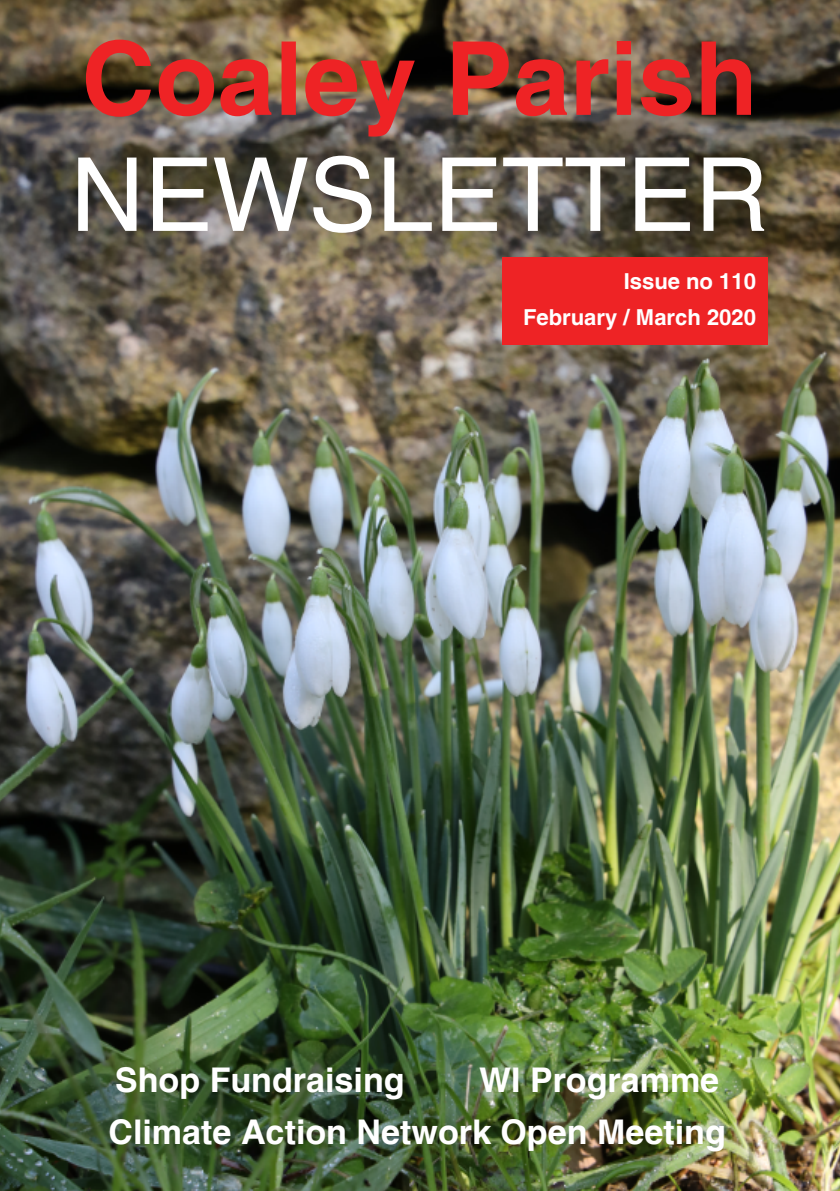
<style>
.page{position:relative;width:840px;height:1191px;background:#fff}
.page>*{position:absolute;margin:0;border:0;box-sizing:border-box;transform-origin:0 0}
.t1{font:700 102px "Helvetica";color:#ee2325}
.t2{font:102px "Helvetica";color:#fff}
.t3{font:700 34px/52px "Helvetica";color:#fff;text-align:right}
.t4{font:700 22px/36px "Helvetica";color:#fff;text-align:right}
</style>
<div class="page">
<img style="left:1px;top:0;width:838px;height:1191px">
<div style="left:501px;top:257px;width:265px;height:87px;background:#ee2325"></div>
<h1 class="t1" style="left:81px;top:20px;width:677px">Coaley Parish</h1>
<h1 class="t2" style="left:70px;top:136px;width:699px">NEWSLETTER</h1>
<p class="t4" style="left:523px;top:263px;width:234px">Issue no 110<br>February / March 2020</p>
<p class="t3" style="left:108px;top:1054px;width:618px">WI Programme<br>Climate Action Network Open Meeting</p>
<p class="t3" style="left:115px;top:1054px;width:291px">Shop Fundraising</p>
</div>
